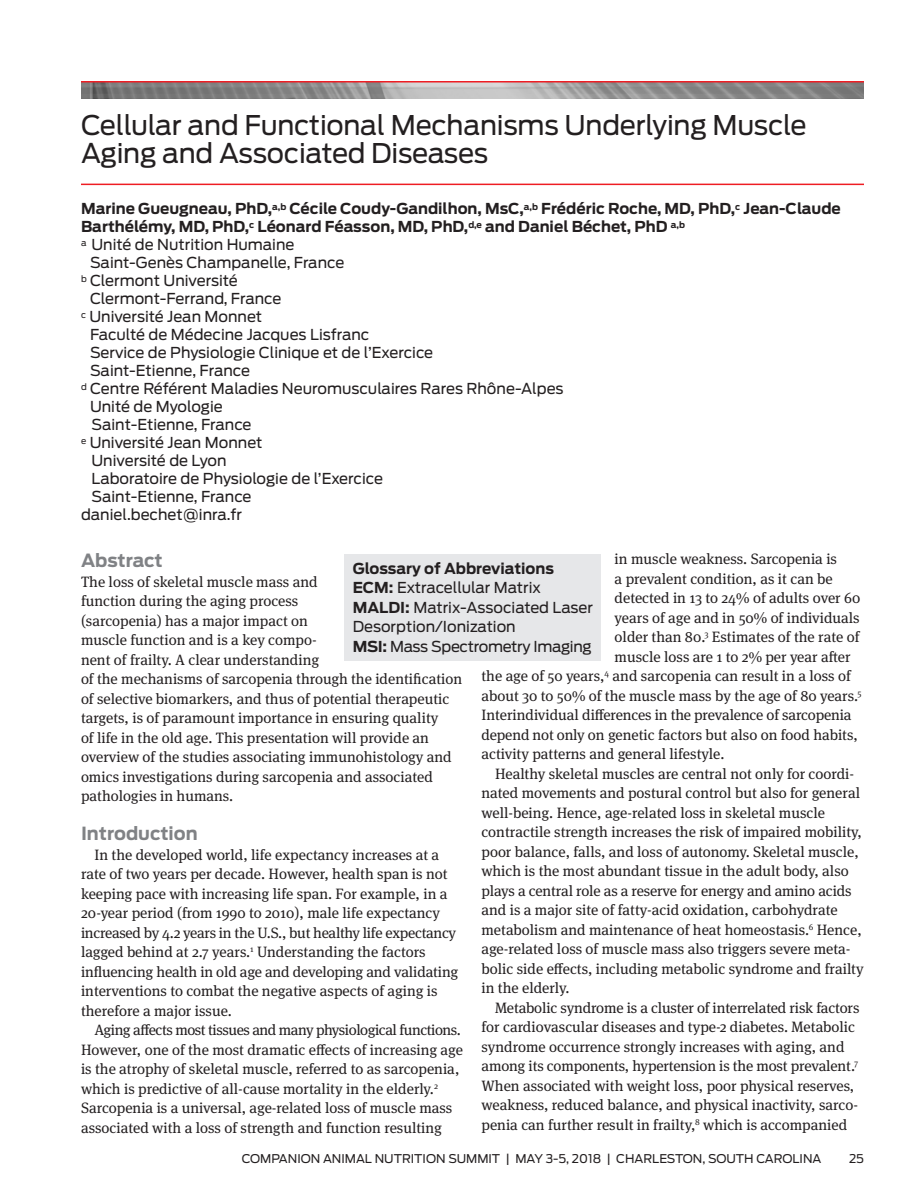
<style>
.page{position:relative;width:918px;height:1188px;background:#fff}
.page>*{position:absolute;margin:0;border:0;box-sizing:border-box;transform-origin:0 0}
.t1{font:27px/28.5px "Antenna";letter-spacing:-.01em;color:#231f20}
.subhd{font:700 18px "Antenna";color:#808285}
.body_no_indent{font:15px/19.5px "Meta Serif OT";color:#231f20}
.author_stats{font:15px "Antenna";color:#231f20}
.author{font:700 15px/18px "Antenna";color:#231f20}
.glossary{font:15px/19.5px "Antenna";letter-spacing:-.005em;color:#231f20}
.glossary-2{font:700 15px "Antenna";color:#231f20}
.t2{font:12px "Antenna";color:#231f20}
.s1{font-weight:700}
</style>
<div class="page">
<div style="left:345px;top:554px;width:256px;height:106px;background:#e6e7e9"></div>
<hr style="left:81px;top:184px;width:783px;height:1px;background:#ee1d23">
<img style="left:81px;top:82px;width:783px;height:16px">
<hr style="left:81px;top:81px;width:783px;height:1px;background:#ee1d23">
<p class="t1" style="left:81px;top:111px;width:727px">Cellular and Functional Mechanisms Underlying Muscle<br>Aging and Associated Diseases</p>
<p class="author" style="left:81px;top:200px;width:761px">Marine Gueugneau, PhD,<sup>a,b</sup> Cécile Coudy-Gandilhon, MsC,<sup>a,b</sup> Frédéric Roche, MD, PhD,<sup>c</sup> Jean-Claude<br>Barthélémy, MD, PhD,<sup>c</sup> Léonard Féasson, MD, PhD,<sup>d,e</sup> and Daniel Béchet, PhD <sup>a,b</sup></p>
<p class="author_stats" style="left:81px;top:236px;width:215px"><sup>a</sup> Unité de Nutrition Humaine</p>
<p class="author_stats" style="left:90px;top:254px;width:256px">Saint-Genès Champanelle, France</p>
<p class="author_stats" style="left:81px;top:272px;width:158px"><sup>b</sup> Clermont Université</p>
<p class="author_stats" style="left:90px;top:290px;width:193px">Clermont-Ferrand, France</p>
<p class="author_stats" style="left:81px;top:308px;width:183px"><sup>c</sup> Université Jean Monnet</p>
<p class="author_stats" style="left:90px;top:326px;width:281px">Faculté de Médecine Jacques Lisfranc</p>
<p class="author_stats" style="left:90px;top:344px;width:345px">Service de Physiologie Clinique et de l’Exercice</p>
<p class="author_stats" style="left:90px;top:362px;width:162px">Saint-Etienne, France</p>
<p class="author_stats" style="left:81px;top:380px;width:484px"><sup>d</sup> Centre Référent Maladies Neuromusculaires Rares Rhône-Alpes</p>
<p class="author_stats" style="left:90px;top:398px;width:134px">Unité de Myologie</p>
<p class="author_stats" style="left:92px;top:416px;width:162px">Saint-Etienne, France</p>
<p class="author_stats" style="left:81px;top:434px;width:183px"><sup>e</sup> Université Jean Monnet</p>
<p class="author_stats" style="left:92px;top:452px;width:137px">Université de Lyon</p>
<p class="author_stats" style="left:92px;top:470px;width:293px">Laboratoire de Physiologie de l’Exercice</p>
<p class="author_stats" style="left:92px;top:488px;width:162px">Saint-Etienne, France</p>
<p class="author_stats" style="left:81px;top:506px;width:163px">daniel.bechet@inra.fr</p>
<p class="glossary-2" style="left:353px;top:559px;width:203px">Glossary of Abbreviations</p>
<p class="glossary" style="left:353px;top:578px;width:190px"><span class="s1">ECM:</span> Extracellular Matrix</p>
<p class="glossary" style="left:353px;top:598px;width:242px"><span class="s1">MALDI:</span> Matrix-Associated Laser<br>Desorption/Ionization</p>
<p class="glossary" style="left:353px;top:637px;width:241px"><span class="s1">MSI:</span> Mass Spectrometry Imaging</p>
<p class="subhd" style="left:81px;top:550px;width:83px">Abstract</p>
<p class="body_no_indent" style="left:81px;top:572px;width:383px">The loss of skeletal muscle mass and<br>function during the aging process<br>(sarcopenia) has a major impact on<br>muscle function and is a key compo-<br>nent of frailty. A clear understanding<br>of the mechanisms of sarcopenia through the identification of selective biomarkers, and thus of potential therapeutic targets, is of paramount importance in ensuring quality<br>of life in the old age. This presentation will provide an overview of the studies associating immunohistology and omics investigations during sarcopenia and associated pathologies in humans.</p>
<p class="subhd" style="left:81px;top:823px;width:118px">Introduction</p>
<p class="body_no_indent" style="left:81px;top:845px;width:379px;text-indent:14px">In the developed world, life expectancy increases at a rate of two years per decade. However, health span is not keeping pace with increasing life span. For example, in a 20-year period (from 1990 to 2010), male life expectancy increased by 4.2 years in the U.S., but healthy life expectancy lagged behind at 2.7 years.<sup>1</sup> Understanding the factors influencing health in old age and developing and validating interventions to combat the negative aspects of aging is therefore a major issue.</p>
<p class="body_no_indent" style="left:81px;top:1020px;width:383px;text-indent:14px">Aging affects most tissues and many physiological functions.<br>However, one of the most dramatic effects of increasing age is the atrophy of skeletal muscle, referred to as sarcopenia, which is predictive of all-cause mortality in the elderly.<sup>2<br></sup>Sarcopenia is a universal, age-related loss of muscle mass associated with a loss of strength and function resulting</p>
<p class="body_no_indent" style="left:615px;top:549px;width:224px">in muscle weakness. Sarcopenia is</p>
<p class="body_no_indent" style="left:615px;top:569px;width:220px">a prevalent condition, as it can be</p>
<p class="body_no_indent" style="left:615px;top:588px;width:247px">detected in 13 to 24% of adults over 60</p>
<p class="body_no_indent" style="left:615px;top:608px;width:246px">years of age and in 50% of individuals</p>
<p class="body_no_indent" style="left:615px;top:627px;width:246px">older than 80.<sup>3</sup> Estimates of the rate of</p>
<p class="body_no_indent" style="left:615px;top:647px;width:237px">muscle loss are 1 to 2% per year after</p>
<p class="body_no_indent" style="left:482px;top:666px;width:371px">the age of 50 years,<sup>4</sup> and sarcopenia can result in a loss of</p>
<p class="body_no_indent" style="left:482px;top:686px;width:382px">about 30 to 50% of the muscle mass by the age of 80 years.<sup>5</sup></p>
<p class="body_no_indent" style="left:482px;top:705px;width:372px">Interindividual differences in the prevalence of sarcopenia</p>
<p class="body_no_indent" style="left:482px;top:725px;width:378px">depend not only on genetic factors but also on food habits,</p>
<p class="body_no_indent" style="left:482px;top:744px;width:245px">activity patterns and general lifestyle.</p>
<p class="body_no_indent" style="left:482px;top:764px;width:384px;text-indent:14px">Healthy skeletal muscles are central not only for coordi&shy;nated movements and postural control but also for general well-being. Hence, age-related loss in skeletal muscle contractile strength increases the risk of impaired mobility, poor balance, falls, and loss of autonomy. Skeletal muscle, which is the most abundant tissue in the adult body, also plays a central role as a reserve for energy and amino acids and is a major site of fatty-acid oxidation, carbohydrate metabolism and maintenance of heat homeostasis.<sup>6</sup> Hence, age-related loss of muscle mass also triggers severe meta&shy;bolic side effects, including metabolic syndrome and frailty in the elderly.</p>
<p class="body_no_indent" style="left:482px;top:998px;width:379px;text-indent:14px">Metabolic syndrome is a cluster of interrelated risk factors for cardiovascular diseases and type-2 diabetes. Metabolic syndrome occurrence strongly increases with aging, and among its components, hypertension is the most prevalent.<sup>7<br></sup>When associated with weight loss, poor physical reserves, weakness, reduced balance, and physical inactivity, sarco&shy;penia can further result in frailty,<sup>8</sup> which is accompanied</p>
<p class="t2" style="left:242px;top:1152px;width:581px">COMPANION ANIMAL NUTRITION SUMMIT | MAY 3-5, 2018 | CHARLESTON, SOUTH CAROLINA</p>
<p class="t2" style="left:849px;top:1152px;width:16px">25</p>
</div>
